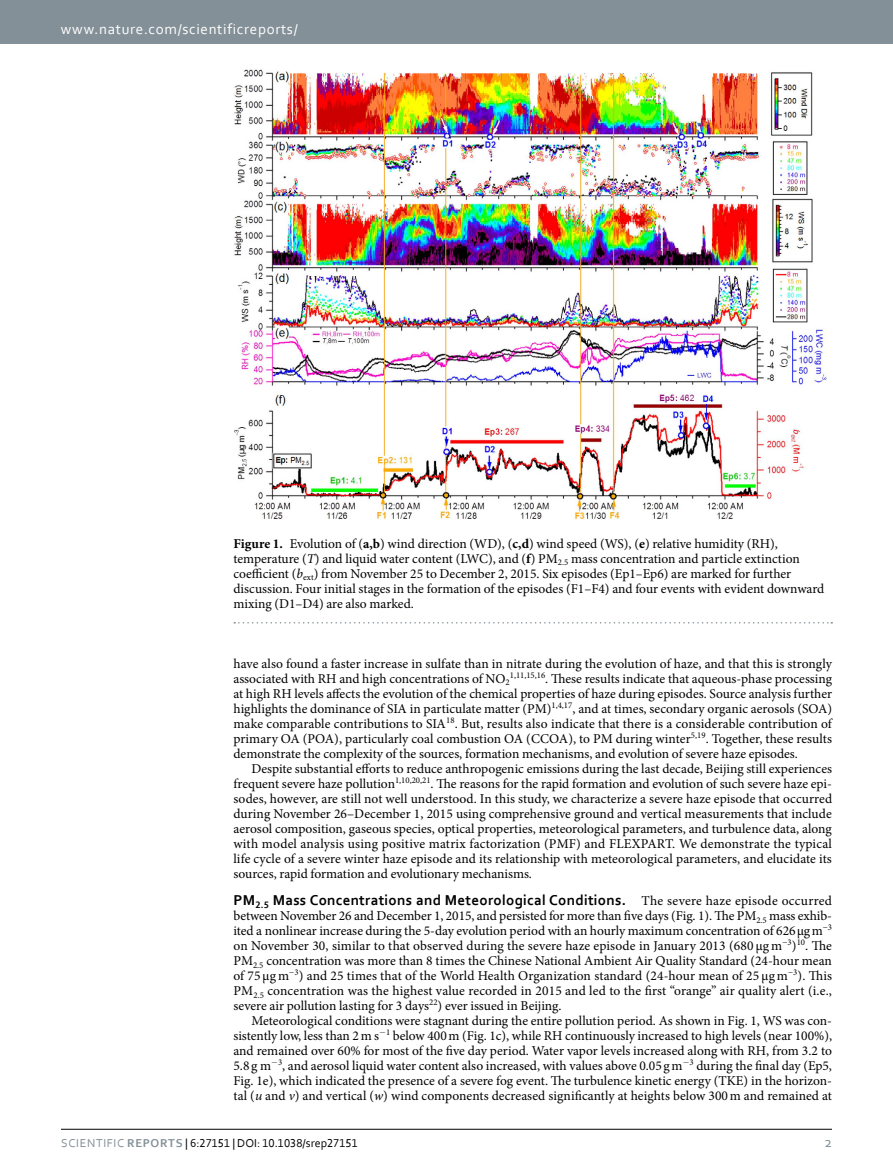
<style>
.page{position:relative;width:893px;height:1174px;background:#fff}
.page>*{position:absolute;margin:0;border:0;box-sizing:border-box;transform-origin:0 0}
.t1{font:700 15px "Vfswmr Corbel";letter-spacing:.015em;color:#000}
.t2{font:15px "Ydfxkc Corbel";letter-spacing:.045em;color:#fff}
.t3{font:15px "Wvsnfy Corbel";color:#839097}
.t4{font:13.5px/15px "Lyqkqm Minion Pro";color:#000;text-align:justify}
.t5{font:12px "Ylvclx Fnlvxl Vxmhpt Lnvhgj Jhwrjh Lvnnnw Corbel";color:#000}
.s1{font-family:"Hpvjhk Minion Pro";font-weight:700}
.s2{font-family:"Jnscxy Minion Pro";font-style:italic}
.s3{font-family:"Lyqkqm Minion Pro";font-weight:400;font-size:13.5px}
.s4{font-family:"Ldhrrh Corbel";color:#839097}
.s5{font-family:"Vrnkmy Corbel";font-weight:700;color:#839097}
</style>
<div class="page">
<div style="left:0;top:0;width:893px;height:43px;background:#839097"></div>
<hr style="left:61px;top:1129px;width:771px;height:1px;background:#000">
<img style="left:234px;top:70px;width:593px;height:449px">
<svg style="left:234px;top:622px;width:598px;height:1px"></svg>
<p class="t2" style="left:61px;top:19px;width:238px">www.nature.com/scientificreports/</p>
<p class="t4" style="left:233px;top:536px;width:592px;text-align:left"><span class="s1">Figure 1.</span> Evolution of (<span class="s1">a,b</span>) wind direction (WD), (<span class="s1">c,d</span>) wind speed (WS), (<span class="s1">e</span>) relative humidity (RH), temperature (<span class="s2">T</span>) and liquid water content (LWC), and (<span class="s1">f</span>) PM<sub>2.5</sub> mass concentration and particle extinction coefficient (<span class="s2">b</span><sub>ext</sub>) from November 25 to December 2, 2015. Six episodes (Ep1–Ep6) are marked for further discussion. Four initial stages in the formation of the episodes (F1–F4) and four events with evident downward mixing (D1–D4) are also marked.</p>
<p class="t4" style="left:233px;top:656px;width:600px">have also found a faster increase in sulfate than in nitrate during the evolution of haze, and that this is strongly associated with RH and high concentrations of NO<sub>2</sub><sup>1,11,15,16</sup>. These results indicate that aqueous-phase processing at high RH levels affects the evolution of the chemical properties of haze during episodes. Source analysis further highlights the dominance of SIA in particulate matter (PM)<sup>1,4,17</sup>, and at times, secondary organic aerosols (SOA) make comparable contributions to SIA<sup>18</sup>. But, results also indicate that there is a considerable contribution of primary OA (POA), particularly coal combustion OA (CCOA), to PM during winter<sup>5,19</sup>. Together, these results demonstrate the complexity of the sources, formation mechanisms, and evolution of severe haze episodes.</p>
<p class="t4" style="left:233px;top:761px;width:600px;text-indent:18px">Despite substantial efforts to reduce anthropogenic emissions during the last decade, Beijing still experiences frequent severe haze pollution<sup>1,10,20,21</sup>. The reasons for the rapid formation and evolution of such severe haze epi&shy;sodes, however, are still not well understood. In this study, we characterize a severe haze episode that occurred during November 26–December 1, 2015 using comprehensive ground and vertical measurements that include aerosol composition, gaseous species, optical properties, meteorological parameters, and turbulence data, along with model analysis using positive matrix factorization (PMF) and FLEXPART. We demonstrate the typical life cycle of a severe winter haze episode and its relationship with meteorological parameters, and elucidate its sources, rapid formation and evolutionary mechanisms.</p>
<p class="t1" style="left:233px;top:890px;width:600px">PM<sub>2.5</sub> Mass Concentrations and Meteorological Conditions. <span class="s3">The severe haze episode occurred</span></p>
<p class="t4" style="left:233px;top:908px;width:600px">between November 26 and December 1, 2015, and persisted for more than five days (Fig. 1). The PM<sub>2.5</sub> mass exhib&shy;ited a nonlinear increase during the 5-day evolution period with an hourly maximum concentration of 626μgm<sup>−3 </sup>on November 30, similar to that observed during the severe haze episode in January 2013 (680 μg m<sup>−3</sup>)<sup>10</sup>. The PM<sub>2.5</sub> concentration was more than 8 times the Chinese National Ambient Air Quality Standard (24-hour mean of 75 μg m<sup>−3</sup>) and 25 times that of the World Health Organization standard (24-hour mean of 25 μg m<sup>−3</sup>). This PM<sub>2.5</sub> concentration was the highest value recorded in 2015 and led to the first “orange” air quality alert (i.e., severe air pollution lasting for 3 days<sup>22</sup>) ever issued in Beijing.</p>
<p class="t4" style="left:233px;top:1013px;width:600px;text-indent:18px">Meteorological conditions were stagnant during the entire pollution period. As shown in Fig. 1, WS was con&shy;sistently low, less than 2m s−<sup>1</sup> below 400m (Fig. 1c), while RH continuously increased to high levels (near 100%), and remained over 60% for most of the five day period. Water vapor levels increased along with RH, from 3.2 to 5.8 g m−<sup>3</sup>, and aerosol liquid water content also increased, with values above 0.05 gm−<sup>3</sup> during the final day (Ep5, Fig. 1e), which indicated the presence of a severe fog event. The turbulence kinetic energy (TKE) in the horizon&shy;tal (<span class="s2">u</span> and <span class="s2">v</span>) and vertical (<span class="s2">w</span>) wind components decreased significantly at heights below 300m and remained at</p>
<p class="t5" style="left:61px;top:1135px;width:298px"><span class="s4">SCIENTIFIC</span> <span class="s5">REPORTS</span> | 6:27151 | DOI: 10.1038/srep27151</p>
<p class="t3" style="left:824px;top:1132px;width:9px">2</p>
</div>
